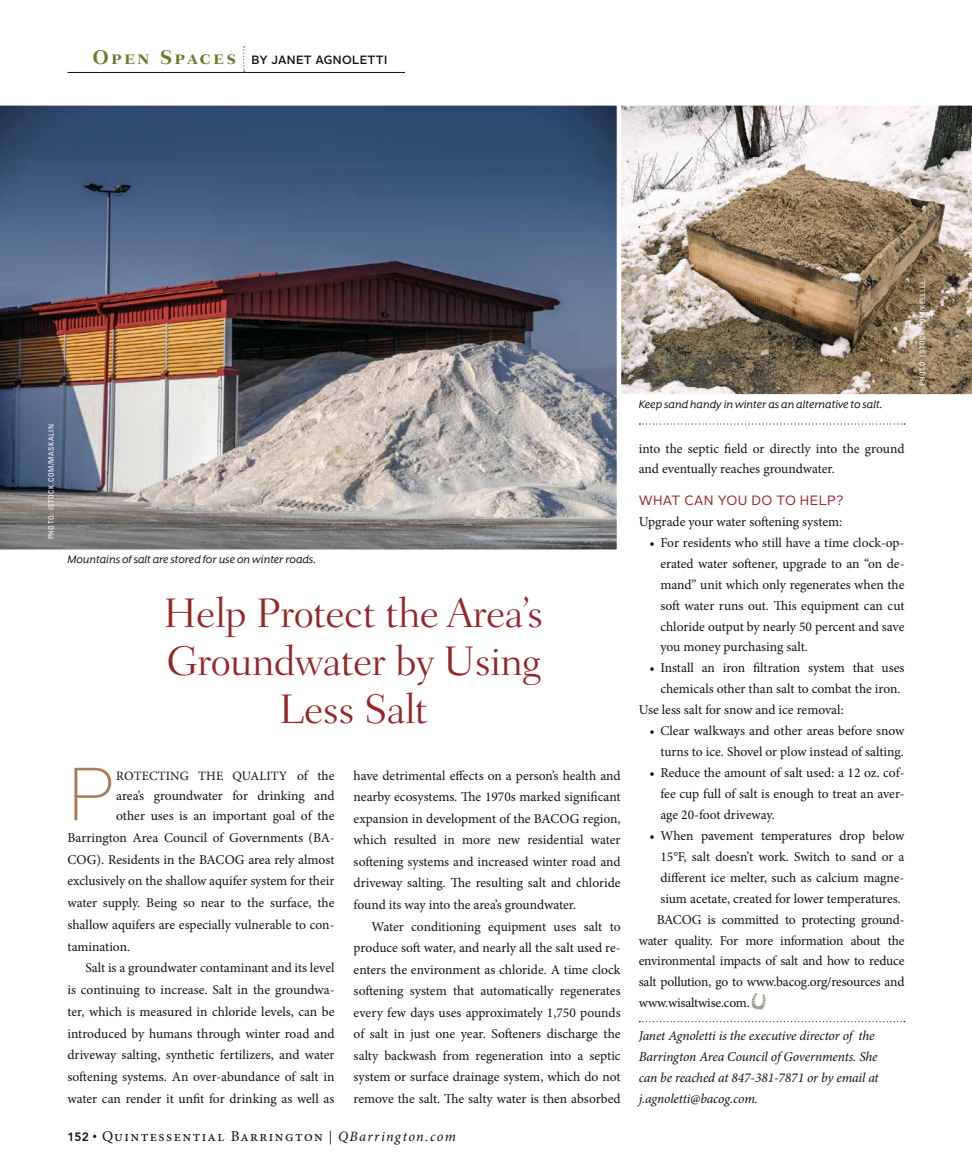
<style>
.page{position:relative;width:972px;height:1175px;background:#fff}
.page>*{position:absolute;margin:0;border:0;box-sizing:border-box;transform-origin:0 0}
.t1{font:100 74.7px "Alright Sans";color:#a87b56}
.t2{font:300 42px/48px "Fairfield LT Std";letter-spacing:-.02em;color:#952628;text-align:center}
.t3{font:15px "Minion Pro";letter-spacing:.1em;color:#121212}
.t4{font:13.5px/21.6px "Minion Pro";letter-spacing:-.005em;color:#121212;text-align:justify}
.t5{font:italic 13.5px/20.9px "Minion Pro";letter-spacing:-.01em;color:#121212}
.t6{font:13.5px "Alright Sans";letter-spacing:.025em;color:#952628}
.t7{font:12.75px "Mr Eaves XL San Alt RI";color:#121212}
.t8{font:12.75px "Minion Pro";letter-spacing:.01em;color:#121212}
.t9{font:500 12px "Alright Sans";letter-spacing:.025em;color:#121212}
.t10{font:condensed 7.5px "Univers LT Std";letter-spacing:.075em;color:#fff}
.s1{font-family:"Fairfield LT Std";font-weight:700;font-size:20.25px;color:#6a7a2c}
.s2{font-size:13.5px}
.s3{font-family:"Avenir LT Std";font-weight:800;font-size:12px}
.s4{font-size:12px}
.s5{font-style:italic;font-size:14.25px}
</style>
<div class="page">
<svg style="left:639px;top:1021px;width:266px;height:1px"></svg>
<hr style="left:68px;top:72px;width:337px;height:1px;background:#121212">
<svg style="left:243px;top:46px;width:2px;height:26px"></svg>
<svg style="left:751px;top:993px;width:15px;height:16px"></svg>
<svg style="left:639px;top:423px;width:266px;height:1px"></svg>
<img style="left:623px;top:105px;width:349px;height:290px">
<img style="left:0;top:105px;width:623px;height:445px">
<p class="t9" style="left:93px;top:51px;width:296px"><span class="s1">Open Spaces</span> BY JANET AGNOLETTI</p>
<p class="t10" style="left:46px;top:539px;width:116px;rotate:-90deg">PHOTO: ISTOCK.COM/MASKALIN</p>
<p class="t7" style="left:68px;top:552px;width:250px">Mountains of salt are stored for use on winter roads.</p>
<h2 class="t2" style="left:164px;top:589px;width:382px">Help Protect the Area’s<br>Groundwater by Using<br>Less Salt</h2>
<h1 class="t1" style="left:68px;top:743px;width:50px">P</h1>
<p class="t8" style="left:116px;top:767px;width:220px">ROTECTING THE QUALITY <span class="s2">of the</span></p>
<p class="t4" style="left:116px;top:785px;width:220px;line-height:20.2px">area’s groundwater for drinking and other uses is an important goal of the</p>
<p class="t4" style="left:67px;top:826px;width:269px">Barrington Area Council of Governments (BA-COG). Residents in the BACOG area rely almost exclusively on the shallow aquifer system for their water supply. Being so near to the surface, the shallow aquifers are especially vulnerable to con&shy;tamination.</p>
<p class="t4" style="left:67px;top:957px;width:269px;text-indent:18px">Salt is a groundwater contaminant and its level is continuing to increase. Salt in the groundwa&shy;ter, which is measured in chloride levels, can be introduced by humans through winter road and driveway salting, synthetic fertilizers, and water softening systems. An over-abundance of salt in water can render it unfit for drinking as well as</p>
<p class="t4" style="left:354px;top:764px;width:269px">have detrimental effects on a person’s health and nearby ecosystems. The 1970s marked significant expansion in development of the BACOG region, which resulted in more new residential water softening systems and increased winter road and driveway salting. The resulting salt and chloride found its way into the area’s groundwater.</p>
<p class="t4" style="left:354px;top:915px;width:269px;text-indent:18px">Water conditioning equipment uses salt to produce soft water, and nearly all the salt used re&shy;enters the environment as chloride. A time clock softening system that automatically regenerates every few days uses approximately 1,750 pounds of salt in just one year. Softeners discharge the salty backwash from regeneration into a septic system or surface drainage system, which do not remove the salt. The salty water is then absorbed</p>
<p class="t3" style="left:68px;top:1125px;width:390px"><span class="s3">152</span> <span class="s4">•</span> Quintessential Barrington <span class="s2">|</span> <span class="s5">QBarrington.com</span></p>
<p class="t7" style="left:639px;top:398px;width:245px">Keep sand handy in winter as an alternative to salt.</p>
<p class="t4" style="left:639px;top:438px;width:267px;line-height:21px">into the septic field or directly into the ground and eventually reaches groundwater.</p>
<p class="t6" style="left:639px;top:491px;width:206px">WHAT CAN YOU DO TO HELP?</p>
<p class="t4" style="left:639px;top:511px;width:205px">Upgrade your water softening system:</p>
<p class="t4" style="left:660px;top:532px;width:246px;line-height:21px;text-indent:-11px">• For residents who still have a time clock-op&shy;erated water softener, upgrade to an “on de&shy;mand” unit which only regenerates when the soft water runs out. This equipment can cut chloride output by nearly 50 percent and save you money purchasing salt.</p>
<p class="t4" style="left:650px;top:657px;width:256px">• Install an iron filtration system that uses</p>
<p class="t4" style="left:660px;top:678px;width:242px">chemicals other than salt to combat the iron.</p>
<p class="t4" style="left:639px;top:699px;width:206px">Use less salt for snow and ice removal:</p>
<p class="t4" style="left:650px;top:720px;width:256px;line-height:21px;text-align:right">• Clear walkways and other areas before snow turns to ice. Shovel or plow instead of salting.</p>
<p class="t4" style="left:660px;top:762px;width:246px;line-height:20.9px;text-indent:-11px">• Reduce the amount of salt used: a 12 oz. cof&shy;fee cup full of salt is enough to treat an aver&shy;age 20-foot driveway.</p>
<p class="t4" style="left:650px;top:824px;width:256px">• When pavement temperatures drop below</p>
<p class="t4" style="left:660px;top:845px;width:246px">15°F, salt doesn’t work. Switch to sand or a</p>
<p class="t4" style="left:660px;top:866px;width:246px">different ice melter, such as calcium magne-</p>
<p class="t4" style="left:660px;top:887px;width:242px">sium acetate, created for lower temperatures.</p>
<p class="t4" style="left:657px;top:908px;width:249px">BACOG is committed to protecting ground-</p>
<p class="t4" style="left:639px;top:929px;width:267px">water quality. For more information about the</p>
<p class="t4" style="left:639px;top:950px;width:267px">environmental impacts of salt and how to reduce</p>
<p class="t4" style="left:639px;top:971px;width:267px">salt pollution, go to www.bacog.org/resources and</p>
<p class="t4" style="left:639px;top:992px;width:113px">www.wisaltwise.com.</p>
<p class="t5" style="left:639px;top:1025px;width:241px">Janet Agnoletti is the executive director of the Barrington Area Council of Governments. She can be reached at 847-381-7871 or by email at j.agnoletti@bacog.com.</p>
<p class="t10" style="left:918px;top:386px;width:106px;rotate:-90deg">PHOTO: ISTOCK.COM/KELLLLL</p>
</div>
